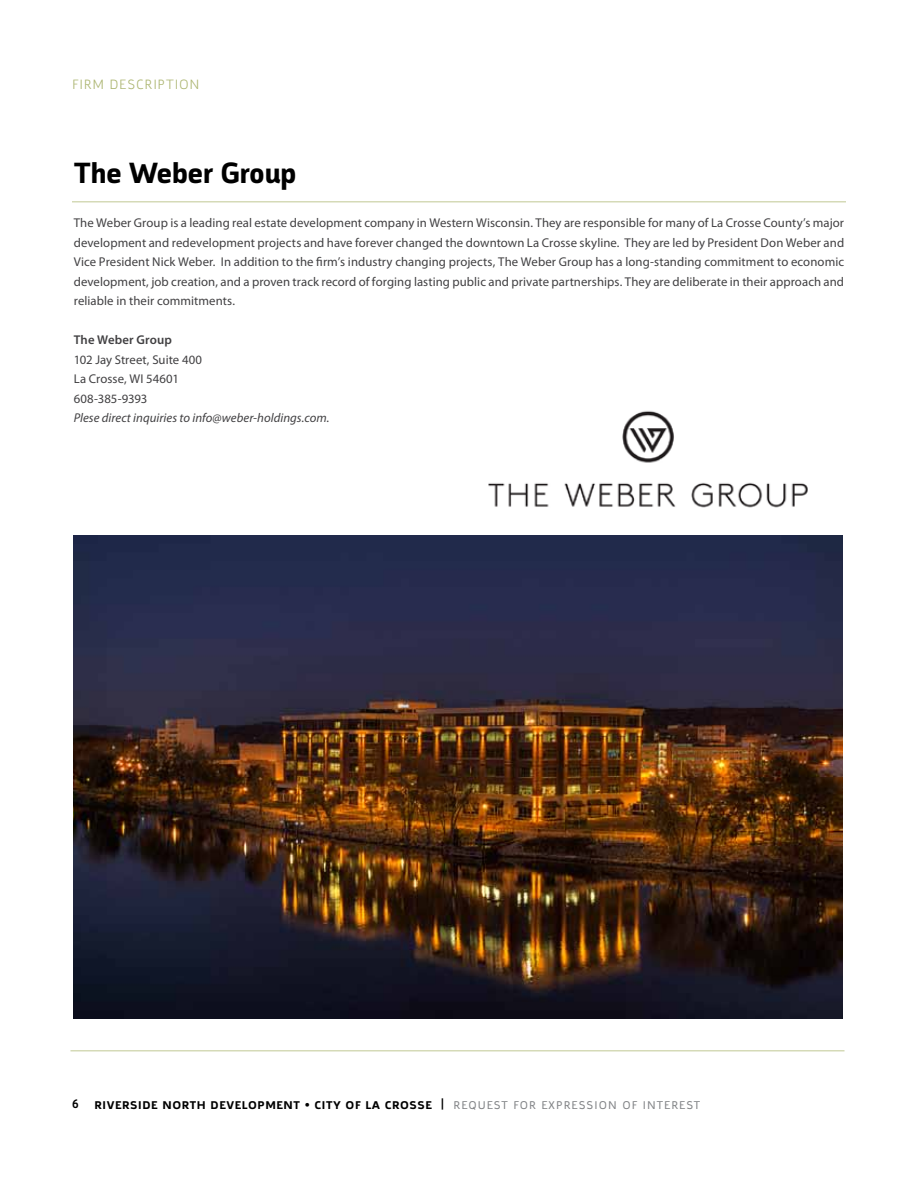
<style>
.page{position:relative;width:918px;height:1188px;background:#fff}
.page>*{position:absolute;margin:0;border:0;box-sizing:border-box;transform-origin:0 0}
.t1{font:700 30px "Argumentum";color:#000}
.t2{font:200 18px "Argumentum";letter-spacing:.055em;color:#acb570}
.t3{font:500 15px "Argumentum";letter-spacing:.04em;color:#000}
.t4{font:12.75px/19.5px "Myriad Pro";letter-spacing:.005em;color:#414042;text-align:justify}
.t5{font:italic 12.75px "Myriad Pro";letter-spacing:.005em;color:#414042}
.t6{font:600 12.75px "Myriad Pro";letter-spacing:.01em;color:#414042}
.t7{font:500 12.75px "Argumentum";color:#000}
.s1{font-weight:300;color:#808285}
</style>
<div class="page">
<hr style="left:72px;top:201px;width:774px;height:1px;background:#d5dab7">
<hr style="left:70px;top:1050px;width:774px;height:2px;background:#d5dab7">
<img style="left:74px;top:536px;width:768px;height:483px">
<img style="left:488px;top:410px;width:320px;height:98px">
<h2 class="t2" style="left:72px;top:72px;width:129px">Fi rm Description</h2>
<h1 class="t1" style="left:74px;top:155px;width:224px">The Weber Group</h1>
<p class="t4" style="left:74px;top:213px;width:772px">The Weber Group is a leading real estate development company in Western Wisconsin. They are responsible for many of La Crosse County’s major development and redevelopment projects and have forever changed the downtown La Crosse skyline. They are led by President Don Weber and Vice President Nick Weber. In addition to the firm’s industry changing projects, The Weber Group has a long-standing commitment to economic development, job creation, and a proven track record of forging lasting public and private partnerships. They are deliberate in their approach and reliable in their commitments.</p>
<p class="t6" style="left:74px;top:332px;width:100px">The Weber Group</p>
<p class="t4" style="left:74px;top:350px;width:130px;text-align:left">102 Jay Street, Suite 400<br>La Crosse, WI 54601<br>608-385-9393</p>
<p class="t5" style="left:74px;top:410px;width:257px">Plese direct inquiries to info@weber-holdings.com.</p>
<p class="t7" style="left:72px;top:1096px;width:8px">6</p>
<p class="t3" style="left:94px;top:1095px;width:607px">Riverside North Development • City of La Crosse | <span class="s1">request for Expression of I nterest</span></p>
</div>
